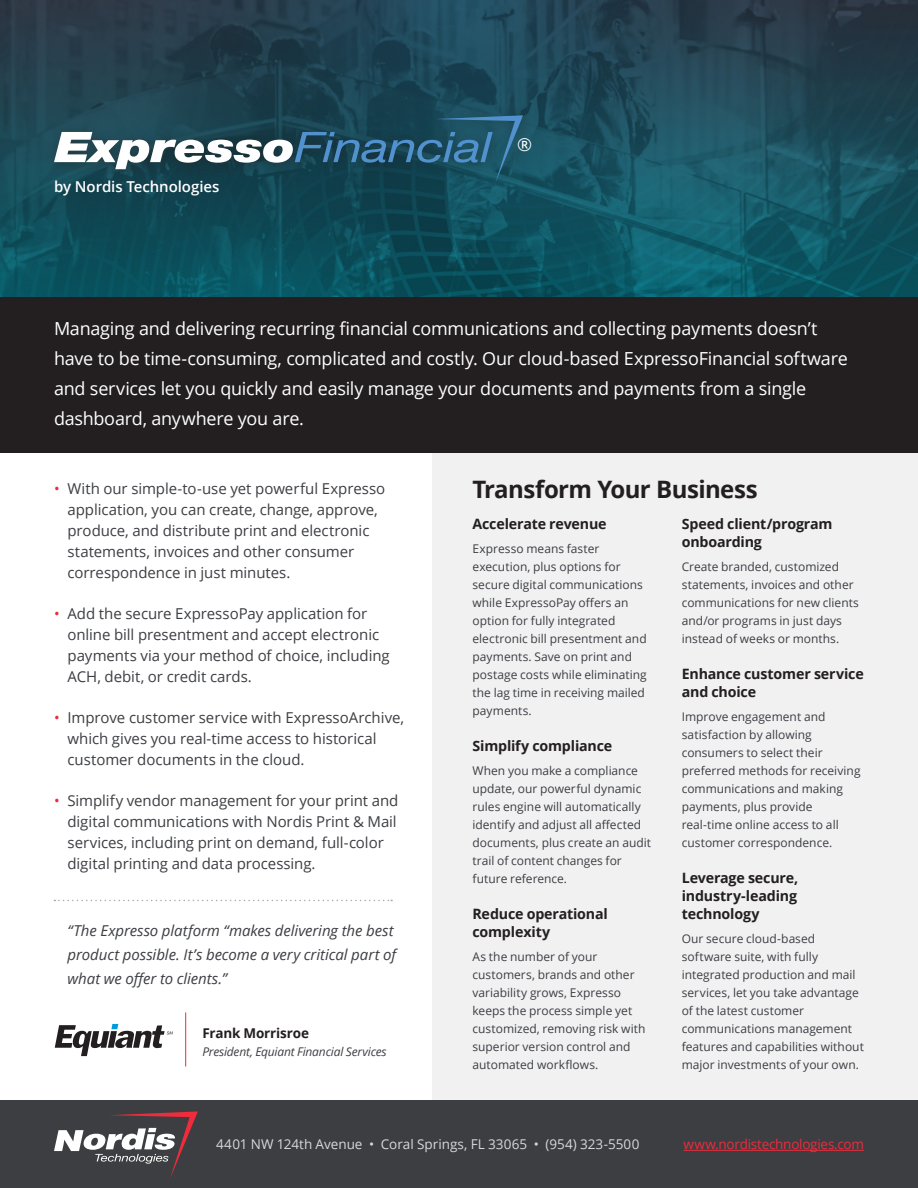
<style>
.page{position:relative;width:918px;height:1188px;background:#fff}
.page>*{position:absolute;margin:0;border:0;box-sizing:border-box;transform-origin:0 0}
.section-header{font:700 24px "Open Sans";letter-spacing:-.025em;color:#231f20}
.paragraph-large{font:18px/30px "Open Sans";letter-spacing:-.015em;color:#fff}
.bullet-list{font:15px/21px "Open Sans";letter-spacing:-.005em;color:#3c3e42}
.testimonial{font:italic 15px/24px "Open Sans";letter-spacing:-.005em;color:#3c3e42}
.paragraph-large-2{font:600 15px "Open Sans";letter-spacing:-.005em;color:#fff}
.benefits-header{font:700 14.25px/18px "Open Sans";letter-spacing:-.01em;color:#231f20}
.t1{font:13.5px "Open Sans";color:#fff}
.t2{font:13.5px "Open Sans";letter-spacing:-.02em;color:#ee2c3c}
.t3{font:700 13.5px "Open Sans";letter-spacing:-.01em;color:#231f20}
.benefits-paragraph{font:12px/18px "Open Sans";color:#3c3e42}
.t4{font:italic 12px "Open Sans";letter-spacing:-.015em;color:#3c3e42}
.s1{color:#ee2c3c}
</style>
<div class="page">
<div style="left:432px;top:452px;width:486px;height:648px;background:#f1f1f2"></div>
<div style="left:0;top:297px;width:918px;height:155px;background:#231f20"></div>
<svg style="left:55px;top:1024px;width:118px;height:32px"></svg>
<hr style="left:185px;top:1012px;width:1px;height:54px;background:#ee2c3c">
<svg style="left:54px;top:900px;width:338px;height:1px"></svg>
<div style="left:0;top:1100px;width:918px;height:88px;background:#3c3e42"></div>
<hr style="left:684px;top:1150px;width:180px;height:1px;background:#ee2c3c">
<svg style="left:54px;top:1111px;width:144px;height:67px"></svg>
<img style="left:0;top:0;width:918px;height:297px">
<div style="left:44px;top:105px;width:493px;height:89px;background:#231f20;opacity:.5"></div>
<svg style="left:54px;top:115px;width:469px;height:68px;background:#396170"></svg>
<p class="paragraph-large-2" style="left:54px;top:176px;width:167px">by Nordis Technologies</p>
<h2 class="paragraph-large" style="left:517px;top:129px;width:16px">®</h2>
<p class="paragraph-large" style="left:54px;top:313px;width:795px">Managing and delivering recurring financial communications and collecting payments doesn’t have to be time-consuming, complicated and costly. Our cloud-based ExpressoFinancial software and services let you quickly and easily manage your documents and payments from a single dashboard, anywhere you are.</p>
<p class="bullet-list" style="left:68px;top:477px;width:319px;text-indent:-14px"><span class="s1">•</span> With our simple-to-use yet powerful Expresso application, you can create, change, approve, produce, and distribute print and electronic statements, invoices and other consumer correspondence in just minutes.</p>
<p class="bullet-list" style="left:68px;top:603px;width:324px;text-indent:-14px"><span class="s1">•</span> Add the secure ExpressoPay application for online bill presentment and accept electronic payments via your method of choice, including ACH, debit, or credit cards.</p>
<p class="bullet-list" style="left:68px;top:707px;width:338px;text-indent:-14px"><span class="s1">•</span> Improve customer service with ExpressoArchive, which gives you real-time access to historical customer documents in the cloud.</p>
<p class="bullet-list" style="left:68px;top:790px;width:333px;text-indent:-14px"><span class="s1">•</span> Simplify vendor management for your print and digital communications with Nordis Print &amp; Mail services, including print on demand, full-color digital printing and data processing.</p>
<p class="testimonial" style="left:68px;top:918px;width:330px">“The Expresso platform “makes delivering the best product possible. It’s become a very critical part of what we offer to clients.”</p>
<p class="t3" style="left:202px;top:1024px;width:108px">Frank Morrisroe</p>
<p class="t4" style="left:202px;top:1043px;width:186px">President, Equiant Financial Services</p>
<p class="section-header" style="left:472px;top:473px;width:287px">Transform Your Business</p>
<p class="benefits-header" style="left:472px;top:515px;width:136px">Accelerate revenue</p>
<p class="benefits-paragraph" style="left:472px;top:540px;width:176px">Expresso means faster execution, plus options for secure digital communications while ExpressoPay offers an option for fully integrated electronic bill presentment and payments. Save on print and postage costs while eliminating the lag time in receiving mailed payments.</p>
<p class="benefits-header" style="left:472px;top:737px;width:141px">Simplify compliance</p>
<p class="benefits-paragraph" style="left:472px;top:762px;width:180px">When you make a compliance update, our powerful dynamic rules engine will automatically identify and adjust all affected documents, plus create an audit trail of content changes for future reference.</p>
<p class="benefits-header" style="left:472px;top:905px;width:137px">Reduce operational complexity</p>
<p class="benefits-paragraph" style="left:472px;top:948px;width:175px">As the number of your customers, brands and other variability grows, Expresso keeps the process simple yet customized, removing risk with superior version control and automated workflows.</p>
<p class="benefits-header" style="left:682px;top:515px;width:152px">Speed client/program onboarding</p>
<p class="benefits-paragraph" style="left:682px;top:558px;width:179px">Create branded, customized statements, invoices and other communications for new clients and/or programs in just days instead of weeks or months.</p>
<p class="benefits-header" style="left:682px;top:665px;width:184px">Enhance customer service and choice</p>
<p class="benefits-paragraph" style="left:682px;top:708px;width:180px">Improve engagement and satisfaction by allowing consumers to select their preferred methods for receiving communications and making payments, plus provide real-time online access to all customer correspondence.</p>
<p class="benefits-header" style="left:682px;top:869px;width:118px;text-align:justify">Leverage secure, industry-leading technology</p>
<p class="benefits-paragraph" style="left:682px;top:930px;width:184px">Our secure cloud-based software suite, with fully integrated production and mail services, let you take advantage of the latest customer communications management features and capabilities without major investments of your own.</p>
<p class="t1" style="left:216px;top:1135px;width:425px">4401 NW 124th Avenue • Coral Springs, FL 33065 • (954) 323-5500</p>
<p class="t2" style="left:684px;top:1135px;width:182px">www.nordistechnologies.com</p>
</div>
